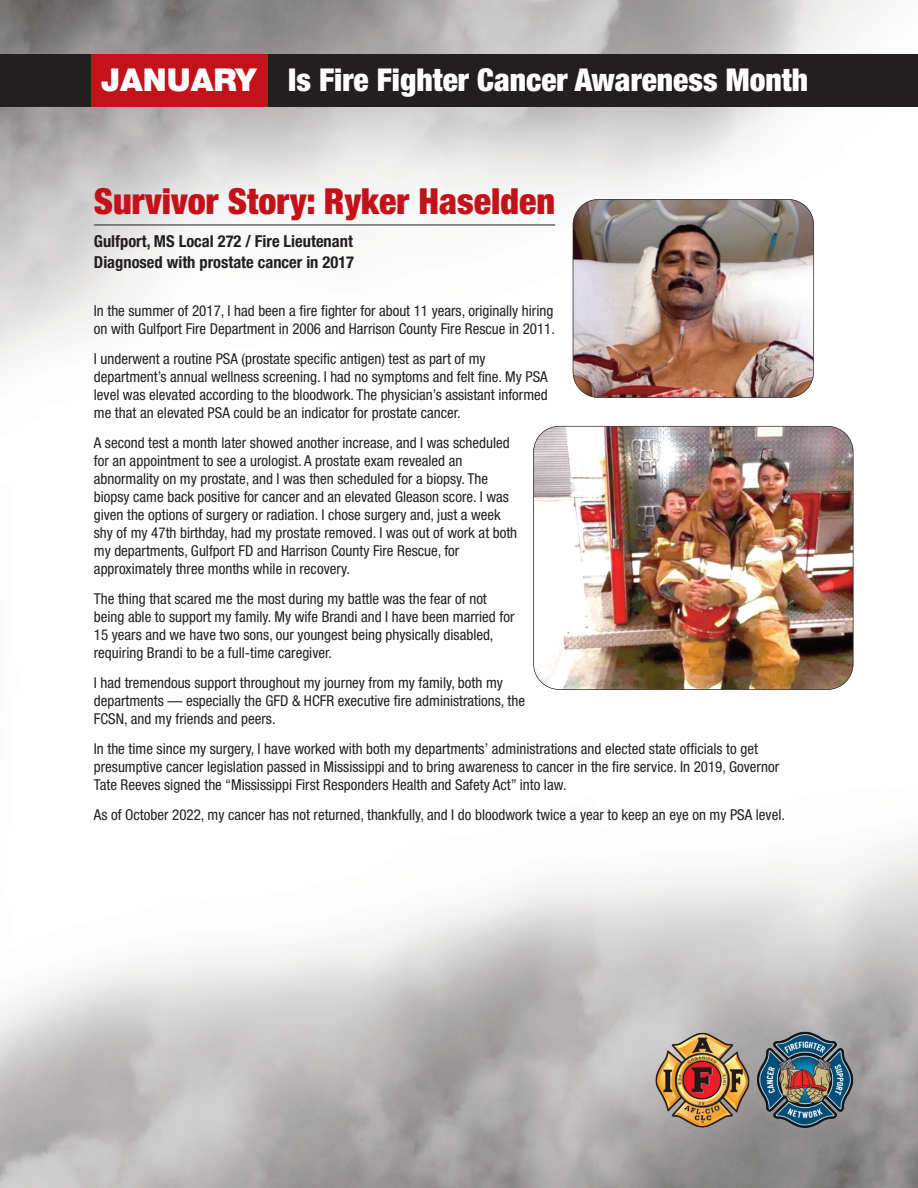
<style>
.page{position:relative;width:918px;height:1188px;background:#fff}
.page>*{position:absolute;margin:0;border:0;box-sizing:border-box;transform-origin:0 0}
.t1{font:900 condensed 36px "Helvetica Neue LT Std";color:#c4121a}
.t2{font:900 condensed 31.5px "Helvetica Neue LT Std";color:#fff}
.t3{font:700 condensed 16.5px "Helvetica Neue LT Std";color:#231f20}
.t4{font:condensed 15px/18px "Helvetica Neue LT Std";color:#231f20}
.s1{font-stretch:normal}
</style>
<div class="page">
<img style="left:0;top:0;width:918px;height:1188px">
<div style="left:0;top:55px;width:918px;height:52px;background:#231f20"></div>
<div style="left:91px;top:55px;width:177px;height:52px;background:#c4121a"></div>
<hr style="left:94px;top:225px;width:461px;height:1px;background:#231f20">
<img style="left:573px;top:199px;width:241px;height:199px;border-radius:26px">
<div style="left:573px;top:199px;width:241px;height:199px;border:1px solid #231f20;border-radius:26px"></div>
<img style="left:534px;top:426px;width:319px;height:263px;border-radius:26px">
<div style="left:533px;top:426px;width:320px;height:264px;border:1px solid #231f20;border-radius:26px"></div>
<img style="left:755px;top:1025px;width:109px;height:109px;border-radius:50%">
<img style="left:646px;top:1030px;width:109px;height:101px">
<p class="t2" style="left:101px;top:68px;width:709px"><span class="s1">JANUARY</span> Is Fire Fighter Cancer Awareness Month</p>
<p class="t1" style="left:94px;top:188px;width:463px">Survivor Story: Ryker Haselden</p>
<p class="t3" style="left:94px;top:235px;width:261px">Gulfport, MS Local 272 / Fire Lieutenant</p>
<p class="t3" style="left:94px;top:256px;width:262px">Diagnosed with prostate cancer in 2017</p>
<p class="t4" style="left:94px;top:303px;width:463px">In the summer of 2017, I had been a fire fighter for about 11 years, originally hiring on with Gulfport Fire Department in 2006 and Harrison County Fire Rescue in 2011.</p>
<p class="t4" style="left:94px;top:351px;width:455px">I underwent a routine PSA (prostate specific antigen) test as part of my department’s annual wellness screening. I had no symptoms and felt fine. My PSA level was elevated according to the bloodwork. The physician’s assistant informed me that an elevated PSA could be an indicator for prostate cancer.</p>
<p class="t4" style="left:94px;top:435px;width:425px">A second test a month later showed another increase, and I was scheduled for an appointment to see a urologist. A prostate exam revealed an abnormality on my prostate, and I was then scheduled for a biopsy. The biopsy came back positive for cancer and an elevated Gleason score. I was given the options of surgery or radiation. I chose surgery and, just a week shy of my 47th birthday, had my prostate removed. I was out of work at both my departments, Gulfport FD and Harrison County Fire Rescue, for approximately three months while in recovery.</p>
<p class="t4" style="left:94px;top:591px;width:422px">The thing that scared me the most during my battle was the fear of not being able to support my family. My wife Brandi and I have been married for 15 years and we have two sons, our youngest being physically disabled, requiring Brandi to be a full-time caregiver.</p>
<p class="t4" style="left:94px;top:675px;width:433px">I had tremendous support throughout my journey from my family, both my departments — especially the GFD &amp; HCFR executive fire administrations, the<br>FCSN, and my friends and peers.</p>
<p class="t4" style="left:94px;top:741px;width:687px">In the time since my surgery, I have worked with both my departments’ administrations and elected state officials to get presumptive cancer legislation passed in Mississippi and to bring awareness to cancer in the fire service. In 2019, Governor<br>Tate Reeves signed the “Mississippi First Responders Health and Safety Act” into law.</p>
<p class="t4" style="left:94px;top:807px;width:693px">As of October 2022, my cancer has not returned, thankfully, and I do bloodwork twice a year to keep an eye on my PSA level.</p>
</div>
